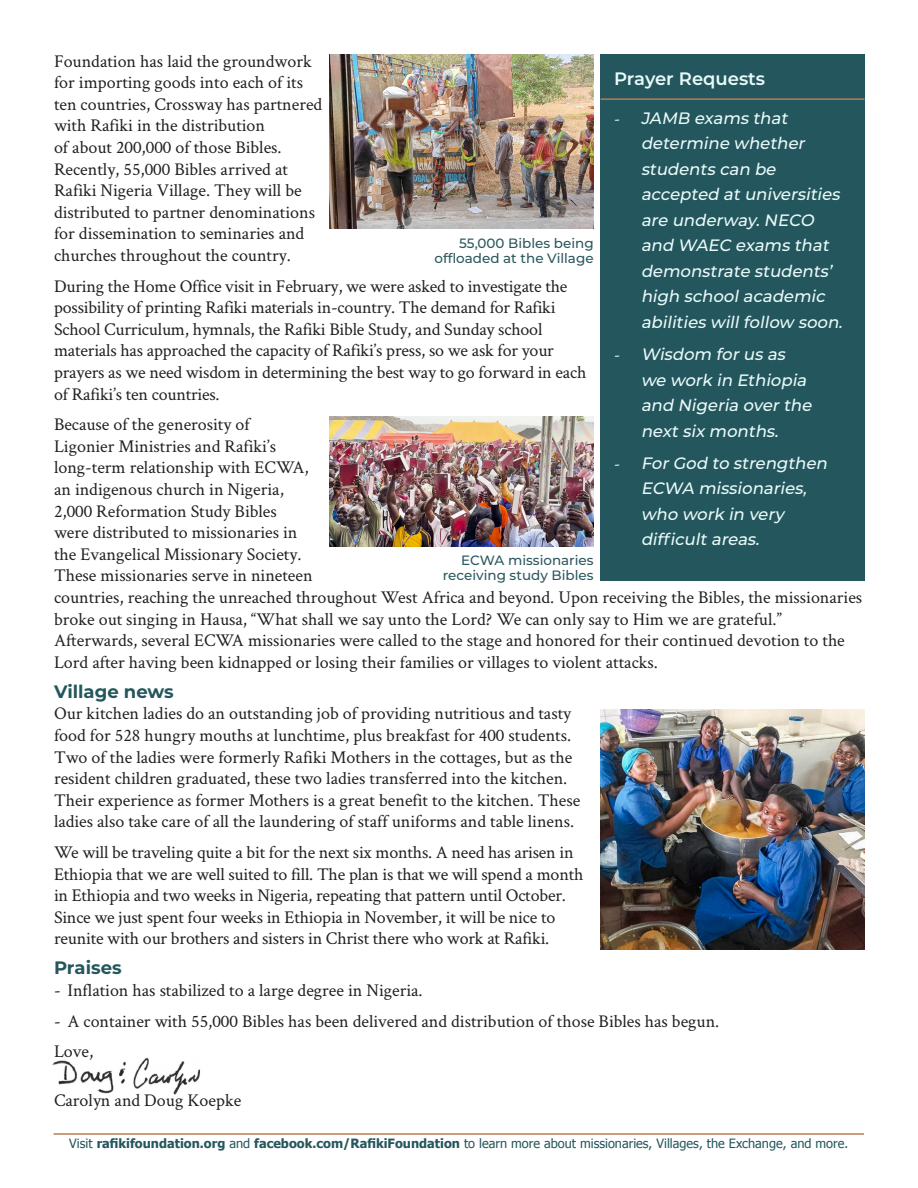
<style>
.page{position:relative;width:918px;height:1188px;background:#fff}
.page>*{position:absolute;margin:0;border:0;box-sizing:border-box;transform-origin:0 0}
.Body_copy{font:18px/21.6px "Crimson Text";color:#231f20}
.subhead{font:700 18px "Montserrat";color:#24575d}
.rule{font:600 18px "Montserrat";color:#eafafa}
.t1{font:italic 500 16.5px/25.5px "Montserrat";color:#eafafa}
.Photo_Caption{font:500 13.5px/15px "Montserrat";color:#2b585e;text-align:right}
.t2{font:12.75px "Tahoma";color:#24575d}
.s1{font-weight:700}
.s2{font-family:"Crimson Text";font-weight:400;font-style:normal}
</style>
<div class="page">
<img style="left:52px;top:1057px;width:148px;height:38px">
<hr style="left:54px;top:1133px;width:810px;height:2px;background:#b77b52">
<div style="left:601px;top:54px;width:264px;height:526px;background:#24575d"></div>
<hr style="left:601px;top:98px;width:264px;height:2px;background:#b77b52">
<img style="left:330px;top:416px;width:264px;height:131px">
<img style="left:330px;top:54px;width:264px;height:174px">
<img style="left:601px;top:709px;width:264px;height:240px">
<p class="Body_copy" style="left:54px;top:49px;width:270px">Foundation has laid the groundwork for importing goods into each of its ten countries, Crossway has partnered with Rafiki in the distribution<br>of about 200,000 of those Bibles.<br>Recently, 55,000 Bibles arrived at Rafiki Nigeria Village. They will be distributed to partner denominations for dissemination to seminaries and churches throughout the country.</p>
<p class="Body_copy" style="left:54px;top:274px;width:534px">During the Home Office visit in February, we were asked to investigate the possibility of printing Rafiki materials in-country. The demand for Rafiki School Curriculum, hymnals, the Rafiki Bible Study, and Sunday school materials has approached the capacity of Rafiki’s press, so we ask for your prayers as we need wisdom in determining the best way to go forward in each of Rafiki’s ten countries.</p>
<p class="Body_copy" style="left:54px;top:413px;width:810px">Because of the generosity of<br>Ligonier Ministries and Rafiki’s<br>long-term relationship with ECWA,<br>an indigenous church in Nigeria,<br>2,000 Reformation Study Bibles<br>were distributed to missionaries in<br>the Evangelical Missionary Society.<br>These missionaries serve in nineteen<br>countries, reaching the unreached throughout West Africa and beyond. Upon receiving the Bibles, the missionaries broke out singing in Hausa, “What shall we say unto the Lord? We can only say to Him we are grateful.” Afterwards, several ECWA missionaries were called to the stage and honored for their continued devotion to the Lord after having been kidnapped or losing their families or villages to violent attacks.</p>
<p class="subhead" style="left:54px;top:678px;width:121px">Village news</p>
<p class="Body_copy" style="left:54px;top:702px;width:528px">Our kitchen ladies do an outstanding job of providing nutritious and tasty food for 528 hungry mouths at lunchtime, plus breakfast for 400 students.<br>Two of the ladies were formerly Rafiki Mothers in the cottages, but as the resident children graduated, these two ladies transferred into the kitchen.<br>Their experience as former Mothers is a great benefit to the kitchen. These ladies also take care of all the laundering of staff uniforms and table linens.</p>
<p class="Body_copy" style="left:54px;top:841px;width:531px">We will be traveling quite a bit for the next six months. A need has arisen in Ethiopia that we are well suited to fill. The plan is that we will spend a month in Ethiopia and two weeks in Nigeria, repeating that pattern until October.<br>Since we just spent four weeks in Ethiopia in November, it will be nice to reunite with our brothers and sisters in Christ there who work at Rafiki.</p>
<p class="subhead" style="left:54px;top:955px;width:69px">Praises</p>
<p class="Body_copy" style="left:54px;top:979px;width:370px">- Inflation has stabilized to a large degree in Nigeria.</p>
<p class="Body_copy" style="left:54px;top:1009px;width:667px">- A container with 55,000 Bibles has been delivered and distribution of those Bibles has begun.</p>
<p class="Body_copy" style="left:54px;top:1040px;width:41px">Love,</p>
<p class="Body_copy" style="left:54px;top:1089px;width:189px">Carolyn and Doug Koepke</p>
<p class="t2" style="left:69px;top:1135px;width:780px">Visit <span class="s1">rafikifoundation.org</span> and <span class="s1">facebook.com/RafikiFoundation</span> to learn more about missionaries, Villages, the Exchange, and more.</p>
<p class="rule" style="left:614px;top:66px;width:153px">Prayer Requests</p>
<p class="t1" style="left:641px;top:105px;width:207px;text-indent:-27px"><span class="s2">-</span> JAMB exams that determine whether students can be accepted atuniversities are underway.NECO and WAEC exams that demonstrate students’ high schoolacademic abilities willfollow soon.</p>
<p class="t1" style="left:641px;top:341px;width:176px;text-indent:-27px"><span class="s2">-</span> Wisdom forus as we work in Ethiopia and Nigeria overthe nextsix months.</p>
<p class="t1" style="left:641px;top:450px;width:191px;text-indent:-27px"><span class="s2">-</span> ForGod to strengthen<br>ECWA missionaries, who work in very difficultareas.</p>
<p class="Photo_Caption" style="left:434px;top:235px;width:161px">55,000 Bibles being offloaded at the Village</p>
<p class="Photo_Caption" style="left:443px;top:552px;width:152px">ECWA missionaries receiving study Bibles</p>
</div>
